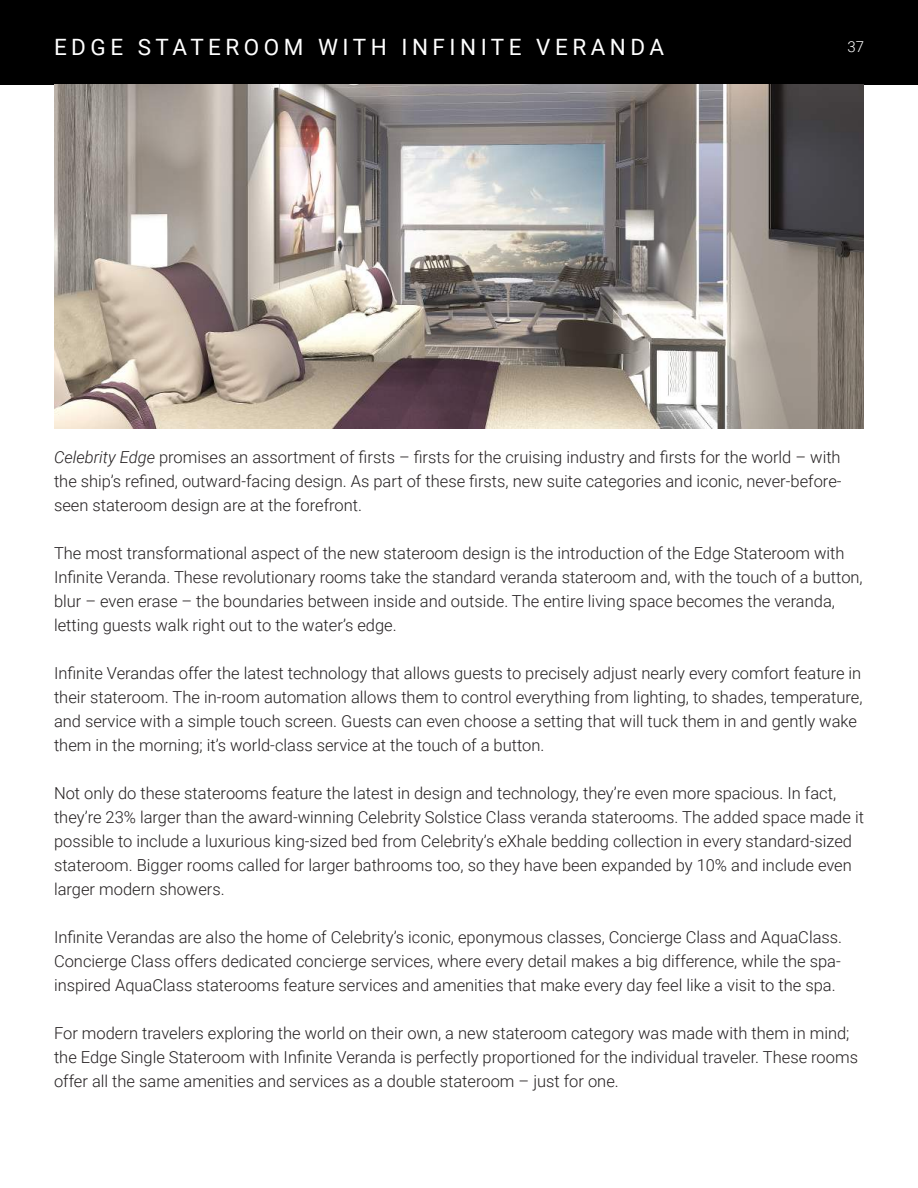
<style>
.page{position:relative;width:918px;height:1188px;background:#fff}
.page>*{position:absolute;margin:0;border:0;box-sizing:border-box;transform-origin:0 0}
.t1{font:22.5px "Roboto";letter-spacing:.2em;color:#fff}
.t2{font:300 16.5px/24px "Roboto";color:#231f20}
.t3{font:300 15px "Roboto";color:#fff}
.s1{font-style:italic}
</style>
<div class="page">
<div style="left:0;top:0;width:918px;height:84px;background:#000"></div>
<img style="left:54px;top:84px;width:810px;height:344px">
<h1 class="t1" style="left:54px;top:32px;width:612px">EDGE STATEROOM WITH INFINITE VERANDA</h1>
<p class="t3" style="left:847px;top:36px;width:18px">37</p>
<p class="t2" style="left:54px;top:445px;width:789px;text-align:justify"><span class="s1">Celebrity Edge</span> promises an assortment of firsts – firsts for the cruising industry and firsts for the world – with the ship’s refined, outward-facing design. As part of these firsts, new suite categories and iconic, never-before&shy;seen stateroom design are at the forefront.</p>
<p class="t2" style="left:54px;top:541px;width:810px">The most transformational aspect of the new stateroom design is the introduction of the Edge Stateroom with Infinite Veranda. These revolutionary rooms take the standard veranda stateroom and, with the touch of a button, blur – even erase – the boundaries between inside and outside. The entire living space becomes the veranda, letting guests walk right out to the water’s edge.</p>
<p class="t2" style="left:54px;top:661px;width:810px">Infinite Verandas offer the latest technology that allows guests to precisely adjust nearly every comfort feature in their stateroom. The in-room automation allows them to control everything from lighting, to shades, temperature, and service with a simple touch screen. Guests can even choose a setting that will tuck them in and gently wake them in the morning; it’s world-class service at the touch of a button.</p>
<p class="t2" style="left:54px;top:781px;width:812px">Not only do these staterooms feature the latest in design and technology, they’re even more spacious. In fact, they’re 23% larger than the award-winning Celebrity Solstice Class veranda staterooms. The added space made it possible to include a luxurious king-sized bed from Celebrity’s eXhale bedding collection in every standard-sized stateroom. Bigger rooms called for larger bathrooms too, so they have been expanded by 10% and include even larger modern showers.</p>
<p class="t2" style="left:54px;top:925px;width:790px;text-align:justify">Infinite Verandas are also the home of Celebrity’s iconic, eponymous classes, Concierge Class and AquaClass.<br>Concierge Class offers dedicated concierge services, where every detail makes a big difference, while the spa&shy;inspired AquaClass staterooms feature services and amenities that make every day feel like a visit to the spa.</p>
<p class="t2" style="left:54px;top:1021px;width:806px">For modern travelers exploring the world on their own, a new stateroom category was made with them in mind; the Edge Single Stateroom with Infinite Veranda is perfectly proportioned for the individual traveler. These rooms offer all the same amenities and services as a double stateroom – just for one.</p>
</div>
